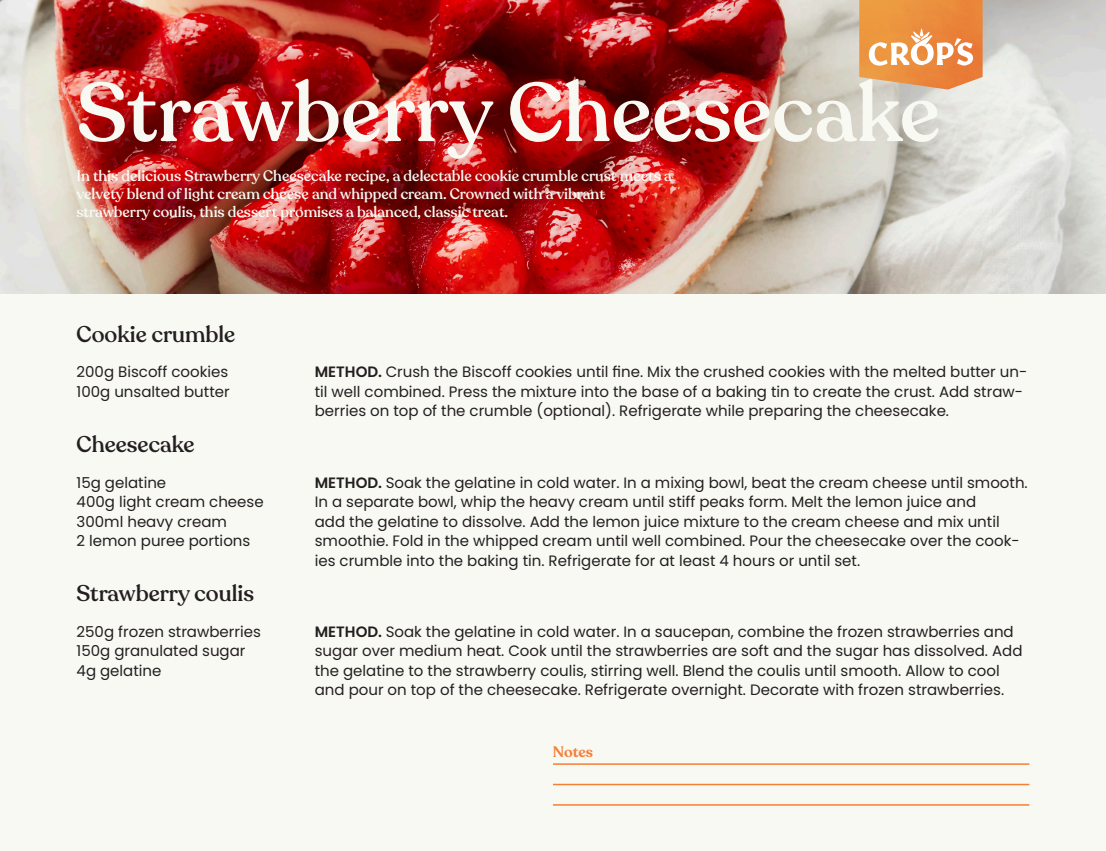
<style>
.page{position:relative;width:1106px;height:851px;background:#fff}
.page>*{position:absolute;margin:0;border:0;box-sizing:border-box;transform-origin:0 0}
.t1{font:500 82.5px "Recoleta";color:#f9f9f4}
.t2{font:500 22.5px "Recoleta";color:#231f20}
.t3{font:15px/19.5px "Poppins";color:#231f20}
.t4{font:500 15px/18px "Recoleta";color:#f9f9f4}
.t5{font:600 15px "Recoleta";letter-spacing:-.005em;color:#f47f37}
.s1{font-weight:600}
</style>
<div class="page">
<div style="left:0;top:0;width:1106px;height:850px;background:#f9f9f4"></div>
<img style="left:0;top:0;width:1106px;height:293px">
<img style="left:859px;top:0;width:123px;height:89px">
<svg style="left:868px;top:29px;width:105px;height:37px"></svg>
<hr style="left:553px;top:804px;width:476px;height:1px;background:#f47f37">
<hr style="left:553px;top:783px;width:476px;height:2px;background:#f47f37">
<hr style="left:553px;top:763px;width:476px;height:1px;background:#f47f37">
<p class="t1" style="left:77px;top:61px;width:865px">Strawberry Cheesecake</p>
<p class="t4" style="left:77px;top:167px;width:597px">In this delicious Strawberry Cheesecake recipe, a delectable cookie crumble crust meets a velvety blend of light cream cheese and whipped cream. Crowned with a vibrant strawberry coulis, this dessert promises a balanced, classic treat.</p>
<p class="t2" style="left:77px;top:320px;width:160px">Cookie crumble</p>
<p class="t3" style="left:77px;top:362px;width:153px">200g Biscoff cookies</p>
<p class="t3" style="left:77px;top:382px;width:155px">100g unsalted butter</p>
<p class="t2" style="left:77px;top:430px;width:119px">Cheesecake</p>
<p class="t3" style="left:77px;top:472px;width:91px">15g gelatine</p>
<p class="t3" style="left:77px;top:492px;width:189px">400g light cream cheese</p>
<p class="t3" style="left:77px;top:511px;width:152px">300ml heavy cream</p>
<p class="t3" style="left:77px;top:531px;width:175px">2 lemon puree portions</p>
<p class="t2" style="left:77px;top:579px;width:179px">Strawberry coulis</p>
<p class="t3" style="left:77px;top:621px;width:186px">250g frozen strawberries</p>
<p class="t3" style="left:77px;top:641px;width:170px">150g granulated sugar</p>
<p class="t3" style="left:77px;top:660px;width:86px">4g gelatine</p>
<p class="t3" style="left:315px;top:362px;width:714px"><span class="s1">METHOD.</span> Crush the Biscoff cookies until fine. Mix the crushed cookies with the melted butter un&shy;til well combined. Press the mixture into the base of a baking tin to create the crust. Add straw&shy;berries on top of the crumble (optional). Refrigerate while preparing the cheesecake.</p>
<p class="t3" style="left:315px;top:472px;width:714px"><span class="s1">METHOD.</span> Soak the gelatine in cold water. In a mixing bowl, beat the cream cheese until smooth.<br>In a separate bowl, whip the heavy cream until stiff peaks form. Melt the lemon juice and<br>add the gelatine to dissolve. Add the lemon juice mixture to the cream cheese and mix until smoothie. Fold in the whipped cream until well combined. Pour the cheesecake over the cook&shy;ies crumble into the baking tin. Refrigerate for at least 4 hours or until set.</p>
<p class="t3" style="left:315px;top:621px;width:709px"><span class="s1">METHOD.</span> Soak the gelatine in cold water. In a saucepan, combine the frozen strawberries and sugar over medium heat. Cook until the strawberries are soft and the sugar has dissolved. Add the gelatine to the strawberry coulis, stirring well. Blend the coulis until smooth. Allow to cool and pour on top of the cheesecake. Refrigerate overnight. Decorate with frozen strawberries.</p>
<p class="t5" style="left:553px;top:742px;width:41px">Notes</p>
</div>
